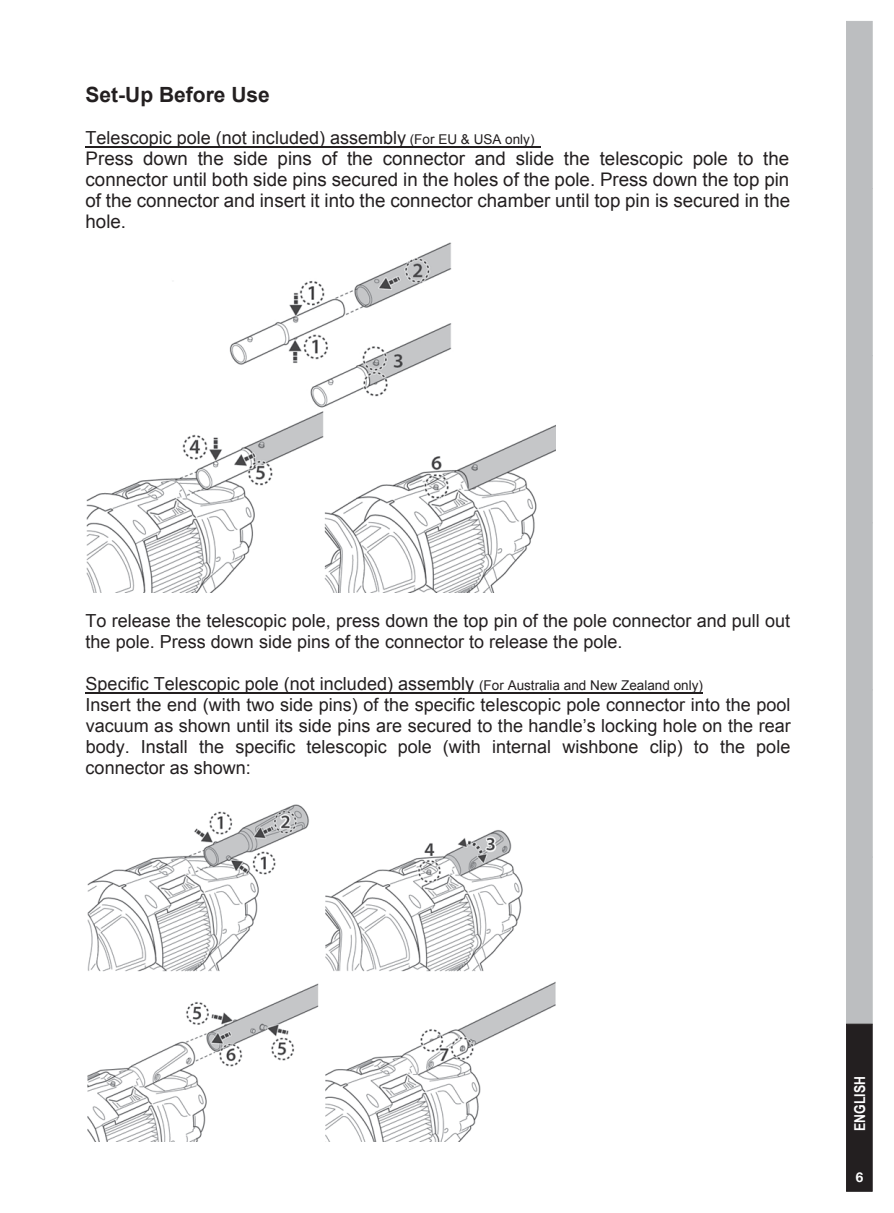
<style>
.page{position:relative;width:894px;height:1213px;background:#fff}
.page>*{position:absolute;margin:0;border:0;box-sizing:border-box;transform-origin:0 0}
.t1{font:700 21px "Arial";color:#231f20}
.t2{font:18.75px/21px "Arial";color:#231f20;text-align:justify}
.t3{font:18px/21px "Arial";color:#231f20}
.t4{font:700 15px "Arial Narrow";color:#fff}
.t5{font:700 13.5px "Helvetica Neue";color:#fff}
.s1{font-size:13.5px}
</style>
<div class="page">
<hr style="left:86px;top:146px;width:455px;height:1px;background:#231f20">
<hr style="left:86px;top:692px;width:616px;height:1px;background:#231f20">
<img style="left:86px;top:243px;width:469px;height:349px">
<img style="left:87px;top:804px;width:468px;height:337px">
<div style="left:845px;top:355px;width:27px;height:168px;background:#bcbec0;border:1px solid #bcbec0"></div>
<div style="left:845px;top:188px;width:27px;height:168px;background:#bcbec0;border:1px solid #bcbec0"></div>
<div style="left:845px;top:21px;width:27px;height:168px;background:#bcbec0;border:1px solid #bcbec0"></div>
<div style="left:845px;top:522px;width:27px;height:168px;background:#bcbec0;border:1px solid #bcbec0"></div>
<div style="left:845px;top:856px;width:27px;height:168px;background:#bcbec0;border:1px solid #bcbec0"></div>
<div style="left:845px;top:689px;width:27px;height:168px;background:#bcbec0;border:1px solid #bcbec0"></div>
<div style="left:845px;top:1023px;width:27px;height:168px;background:#231f20;border:1px solid #231f20"></div>
<p class="t1" style="left:86px;top:81px;width:186px">Set-Up Before Use</p>
<p class="t3" style="left:86px;top:127px;width:450px">Telescopic pole (not included) assembly <span class="s1">(For EU &amp; USA only)</span></p>
<p class="t2" style="left:85px;top:148px;width:706px">Press down the side pins of the connector and slide the telescopic pole to the connector until both side pins secured in the holes of the pole. Press down the top pin of the connector and insert it into the connector chamber until top pin is secured in the hole.</p>
<p class="t3" style="left:86px;top:610px;width:705px">To release the telescopic pole, press down the top pin of the pole connector and pull out the pole. Press down side pins of the connector to release the pole.</p>
<p class="t3" style="left:86px;top:673px;width:706px">Specific Telescopic pole (not included) assembly <span class="s1">(For Australia and New Zealand only)<br></span>Insert the end (with two side pins) of the specific telescopic pole connector into the pool vacuum as shown until its side pins are secured to the handle’s locking hole on the rear body. Install the specific telescopic pole (with internal wishbone clip) to the pole connector as shown:</p>
<p class="t4" style="left:848px;top:1130px;width:56px;rotate:-90deg">ENGLISH</p>
<p class="t5" style="left:855px;top:1166px;width:9px">6</p>
</div>
